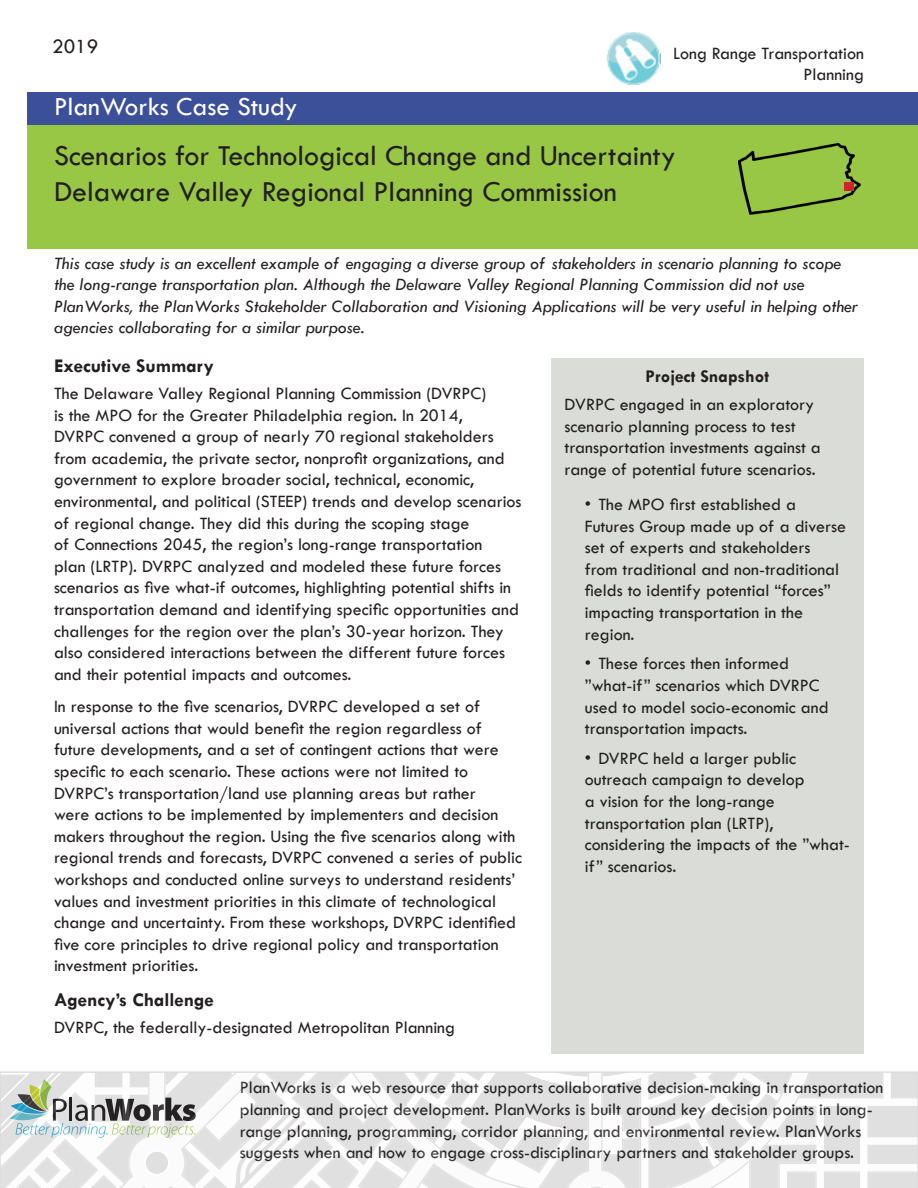
<style>
.page{position:relative;width:918px;height:1188px;background:#fff}
.page>*{position:absolute;margin:0;border:0;box-sizing:border-box;transform-origin:0 0}
.t1{font:30px/36px "Tw Cen";color:#231f20}
.t2{font:27px "Tw Cen";color:#fff}
.t3{font:21px "Tw Cen";color:#231f20}
.t4{font:700 19.5px "Tw Cen";color:#231f20}
.Normal_paragraph_tex{font:18px/21.6px "Tw Cen";color:#231f20}
.t5{font:italic 18px/21.6px "Tw Cen";color:#231f20}
.Project_Snapshot{font:700 18px "Tw Cen";color:#231f20}
</style>
<div class="page">
<div style="left:27px;top:93px;width:891px;height:32px;background:#3b5099"></div>
<div style="left:552px;top:359px;width:312px;height:695px;background:#dadcd8"></div>
<div style="left:27px;top:125px;width:891px;height:124px;background:#98c746"></div>
<img style="left:606px;top:32px;width:55px;height:53px">
<img style="left:738px;top:142px;width:123px;height:73px">
<svg style="left:0;top:1071px;width:918px;height:117px"></svg>
<div style="left:844px;top:183px;width:9px;height:8px;background:#d1232a"></div>
<p class="t3" style="left:52px;top:34px;width:48px">2019</p>
<p class="Normal_paragraph_tex" style="left:673px;top:42px;width:192px">Long Range Transportation</p>
<p class="Normal_paragraph_tex" style="left:804px;top:64px;width:62px">Planning</p>
<p class="t2" style="left:54px;top:91px;width:245px">PlanWorks Case Study</p>
<p class="t1" style="left:54px;top:137px;width:623px">Scenarios for Technological Change and Uncertainty<br>Delaware Valley Regional Planning Commission</p>
<h1 class="t5" style="left:54px;top:252px;width:806px">This case study is an excellent example of engaging a diverse group of stakeholders in scenario planning to scope the long-range transportation plan. Although the Delaware Valley Regional Planning Commission did not use PlanWorks, the PlanWorks Stakeholder Collaboration and Visioning Applications will be very useful in helping other agencies collaborating for a similar purpose.</h1>
<p class="Project_Snapshot" style="left:646px;top:365px;width:125px">Project Snapshot</p>
<p class="Normal_paragraph_tex" style="left:565px;top:394px;width:258px">DVRPC engaged in an exploratory scenario planning process to test transportation investments against a range of potential future scenarios.</p>
<p class="Normal_paragraph_tex" style="left:585px;top:493px;width:263px">• The MPO first established a<br>Futures Group made up of a diverse set of experts and stakeholders from traditional and non-traditional fields to identify potential “forces” impacting transportation in the region.</p>
<p class="Normal_paragraph_tex" style="left:585px;top:653px;width:245px">• These forces then informed ”what-if” scenarios which DVRPC used to model socio-economic and transportation impacts.</p>
<p class="Normal_paragraph_tex" style="left:585px;top:747px;width:267px">• DVRPC held a larger public outreach campaign to develop<br>a vision for the long-range transportation plan (LRTP), considering the impacts of the ”what&shy;if” scenarios.</p>
<p class="t4" style="left:54px;top:354px;width:161px">Executive Summary</p>
<p class="Normal_paragraph_tex" style="left:54px;top:382px;width:469px">The Delaware Valley Regional Planning Commission (DVRPC)<br>is the MPO for the Greater Philadelphia region. In 2014,<br>DVRPC convened a group of nearly 70 regional stakeholders from academia, the private sector, nonprofit organizations, and government to explore broader social, technical, economic, environmental, and political (STEEP) trends and develop scenarios of regional change. They did this during the scoping stage<br>of Connections 2045, the region’s long-range transportation<br>plan (LRTP). DVRPC analyzed and modeled these future forces scenarios as five what-if outcomes, highlighting potential shifts in transportation demand and identifying specific opportunities and challenges for the region over the plan’s 30-year horizon. They also considered interactions between the different future forces and their potential impacts and outcomes.</p>
<p class="Normal_paragraph_tex" style="left:54px;top:696px;width:470px">In response to the five scenarios, DVRPC developed a set of universal actions that would benefit the region regardless of future developments, and a set of contingent actions that were specific to each scenario. These actions were not limited to DVRPC’s transportation/land use planning areas but rather<br>were actions to be implemented by implementers and decision makers throughout the region. Using the five scenarios along with regional trends and forecasts, DVRPC convened a series of public workshops and conducted online surveys to understand residents’ values and investment priorities in this climate of technological change and uncertainty. From these workshops, DVRPC identified five core principles to drive regional policy and transportation investment priorities.</p>
<p class="t4" style="left:54px;top:988px;width:161px">Agency’s Challenge</p>
<p class="Normal_paragraph_tex" style="left:54px;top:1016px;width:403px">DVRPC, the federally-designated Metropolitan Planning</p>
<p class="Normal_paragraph_tex" style="left:240px;top:1077px;width:645px">PlanWorks is a web resource that supports collaborative decision-making in transportation planning and project development. PlanWorks is built around key decision points in long&shy;range planning, programming, corridor planning, and environmental review. PlanWorks suggests when and how to engage cross-disciplinary partners and stakeholder groups.</p>
</div>
